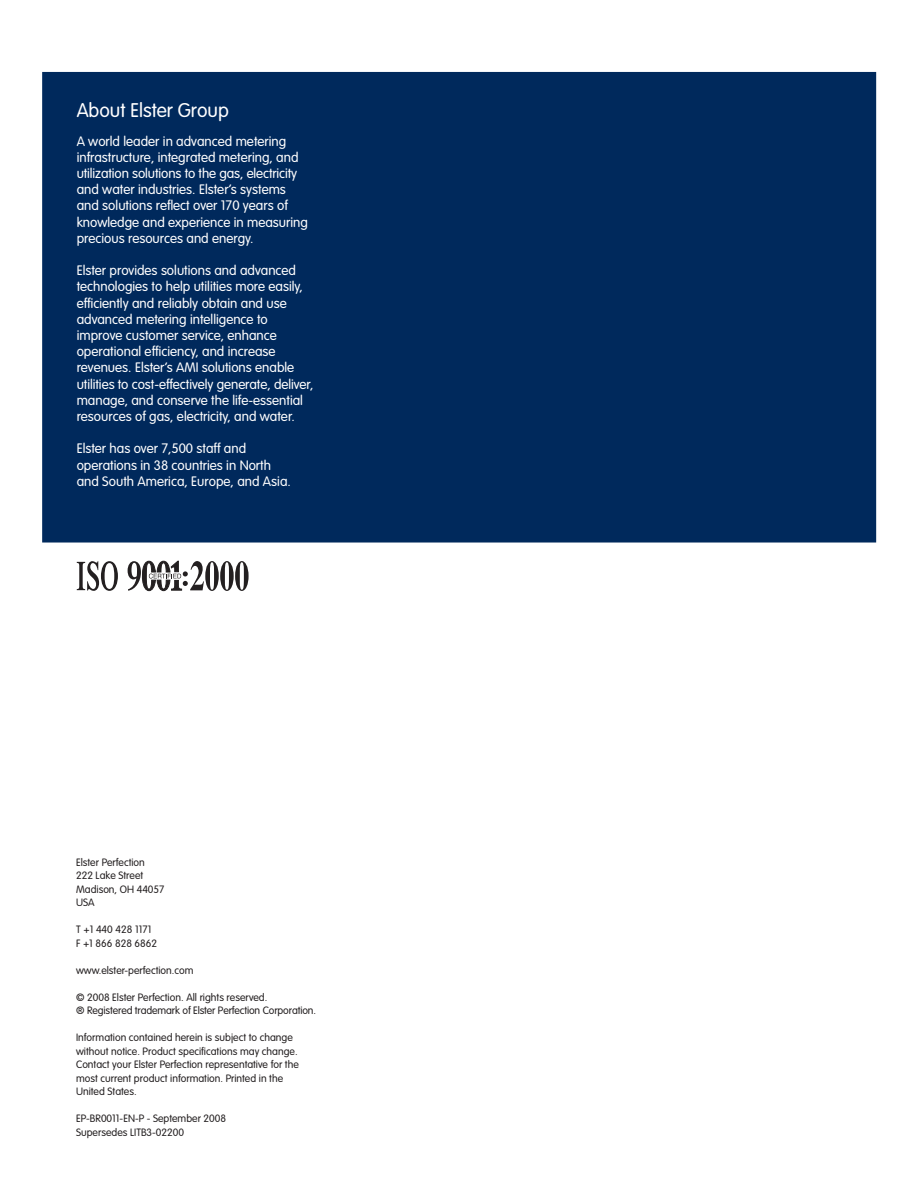
<style>
.page{position:relative;width:918px;height:1188px;background:#fff}
.page>*{position:absolute;margin:0;border:0;box-sizing:border-box;transform-origin:0 0}
.t1{font:300 19.5px "VAG Rounded";color:#fff}
.t2{font:300 13.5px/16.2px "VAG Rounded";color:#fff}
.t3{font:300 10.5px/13.5px "VAG Rounded";color:#231f20}
</style>
<div class="page">
<div style="left:42px;top:72px;width:834px;height:471px;background:#00295c;border:2px solid #00295c"></div>
<svg style="left:77px;top:561px;width:41px;height:30px"></svg>
<svg style="left:128px;top:561px;width:121px;height:30px"></svg>
<p class="t1" style="left:77px;top:99px;width:154px">About Elster Group</p>
<p class="t2" style="left:77px;top:133px;width:233px">A world leader in advanced metering infrastructure, integrated metering, and utilization solutions to the gas, electricity and water industries. Elster’s systems and solutions reflect over 170 years of knowledge and experience in measuring precious resources and energy.</p>
<p class="t2" style="left:77px;top:262px;width:238px">Elster provides solutions and advanced technologies to help utilities more easily, efficiently and reliably obtain and use advanced metering intelligence to improve customer service, enhance operational efficiency, and increase revenues. Elster’s AMI solutions enable utilities to cost-effectively generate, deliver, manage, and conserve the life-essential resources of gas, electricity, and water.</p>
<p class="t2" style="left:77px;top:441px;width:216px">Elster has over 7,500 staff and operations in 38 countries in North and South America, Europe, and Asia.</p>
<p class="t3" style="left:76px;top:855px;width:90px">Elster Perfection<br>222 Lake Street<br>Madison, OH 44057</p>
<p class="t3" style="left:76px;top:896px;width:20px">USA</p>
<p class="t3" style="left:76px;top:923px;width:77px">T +1 440 428 1171</p>
<p class="t3" style="left:76px;top:936px;width:83px">F +1 866 828 6862</p>
<p class="t3" style="left:76px;top:963px;width:119px">www.elster-perfection.com</p>
<p class="t3" style="left:76px;top:990px;width:242px">© 2008 Elster Perfection. All rights reserved.<br>® Registered trademark of Elster Perfection Corporation.</p>
<p class="t3" style="left:76px;top:1031px;width:218px">Information contained herein is subject to change</p>
<p class="t3" style="left:76px;top:1044px;width:223px">without notice. Product specifications may change.</p>
<p class="t3" style="left:76px;top:1058px;width:224px">Contact your Elster Perfection representative for the most current product information. Printed in the<br>United States.</p>
<p class="t3" style="left:76px;top:1112px;width:152px">EP-BR0011-EN-P - September 2008</p>
<p class="t3" style="left:76px;top:1125px;width:110px">Supersedes LITB3-02200</p>
</div>
